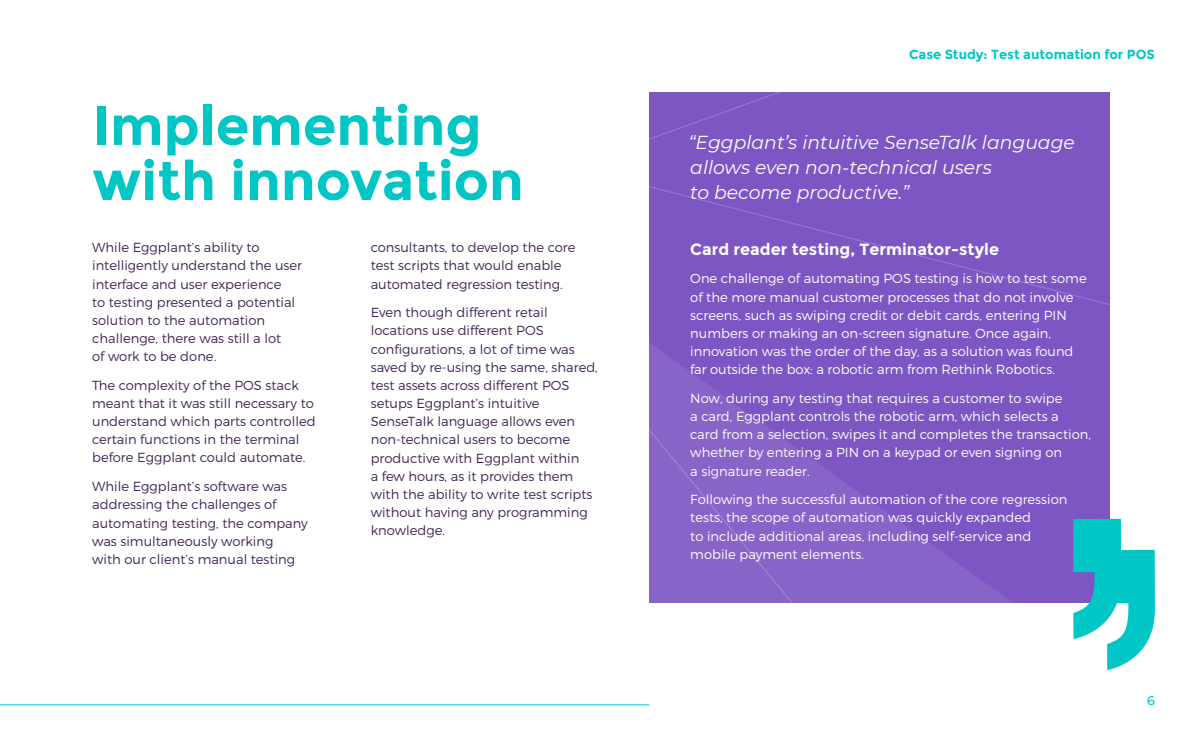
<style>
.page{position:relative;width:1201px;height:751px;background:#fff}
.page>*{position:absolute;margin:0;border:0;box-sizing:border-box;transform-origin:0 0}
.t1{font:700 54.38px/55px "Montserrat";color:#00c6c5}
.t2{font:italic 18.75px/25px "Montserrat";color:#fff}
.t3{font:700 16.25px "Montserrat";color:#fff}
.t4{font:300 13.12px/18.1px "Montserrat";color:#422556}
.t5{font:300 13.12px/18.1px "Montserrat";color:#fff}
.t6{font:700 13.12px "Montserrat";color:#00c6c5}
.t7{font:500 12.5px "Montserrat";color:#00c6c5}
</style>
<div class="page">
<hr style="left:0;top:704px;width:649px;height:1px;background:#00c6c5">
<div style="left:1065px;top:404px;width:44px;height:158px;background:#7d56c4"></div>
<svg style="left:649px;top:404px;width:416px;height:198px;background:#835dc6"></svg>
<div style="left:649px;top:185px;width:460px;height:219px;background:#7d56c4"></div>
<div style="left:649px;top:92px;width:460px;height:93px;background:#7d56c4"></div>
<svg style="left:1072px;top:518px;width:82px;height:151px"></svg>
<h1 class="t1" style="left:92px;top:98px;width:433px">Implementing with innovation</h1>
<p class="t4" style="left:92px;top:238px;width:211px">While Eggplant’s ability to intelligently understand the user interface and user experience<br>to testing presented a potential solution to the automation challenge, there was still a lot<br>of work to be done.</p>
<p class="t4" style="left:92px;top:376px;width:225px">The complexity of the POS stack meant that it was still necessary to understand which parts controlled certain functions in the terminal before Eggplant could automate.</p>
<p class="t4" style="left:92px;top:477px;width:217px">While Eggplant’s software was addressing the challenges of automating testing, the company was simultaneously working<br>with our client’s manual testing</p>
<p class="t4" style="left:370px;top:238px;width:206px">consultants, to develop the core test scripts that would enable automated regression testing.</p>
<p class="t4" style="left:370px;top:303px;width:229px">Even though different retail locations use different POS configurations, a lot of time was saved by re-using the same, shared, test assets across different POS setups Eggplant’s intuitive<br>SenseTalk language allows even non-technical users to become productive with Eggplant within<br>a few hours, as it provides them with the ability to write test scripts without having any programming knowledge.</p>
<p class="t6" style="left:908px;top:46px;width:247px">Case Study: Test automation for POS</p>
<h2 class="t2" style="left:688px;top:129px;width:388px">“Eggplant’s intuitive SenseTalk language allows even non-technical users<br>to become productive.”</h2>
<p class="t3" style="left:690px;top:239px;width:310px">Card reader testing, Terminator-style</p>
<p class="t5" style="left:690px;top:269px;width:398px">One challenge of automating POS testing is how to test some of the more manual customer processes that do not involve screens, such as swiping credit or debit cards, entering PIN numbers or making an on-screen signature. Once again, innovation was the order of the day, as a solution was found far outside the box: a robotic arm from Rethink Robotics.</p>
<p class="t5" style="left:690px;top:389px;width:402px">Now, during any testing that requires a customer to swipe<br>a card, Eggplant controls the robotic arm, which selects a<br>card from a selection, swipes it and completes the transaction, whether by entering a PIN on a keypad or even signing on<br>a signature reader.</p>
<p class="t5" style="left:690px;top:490px;width:378px">Following the successful automation of the core regression tests, the scope of automation was quickly expanded<br>to include additional areas, including self-service and mobile payment elements.</p>
<p class="t7" style="left:1146px;top:691px;width:9px">6</p>
</div>
